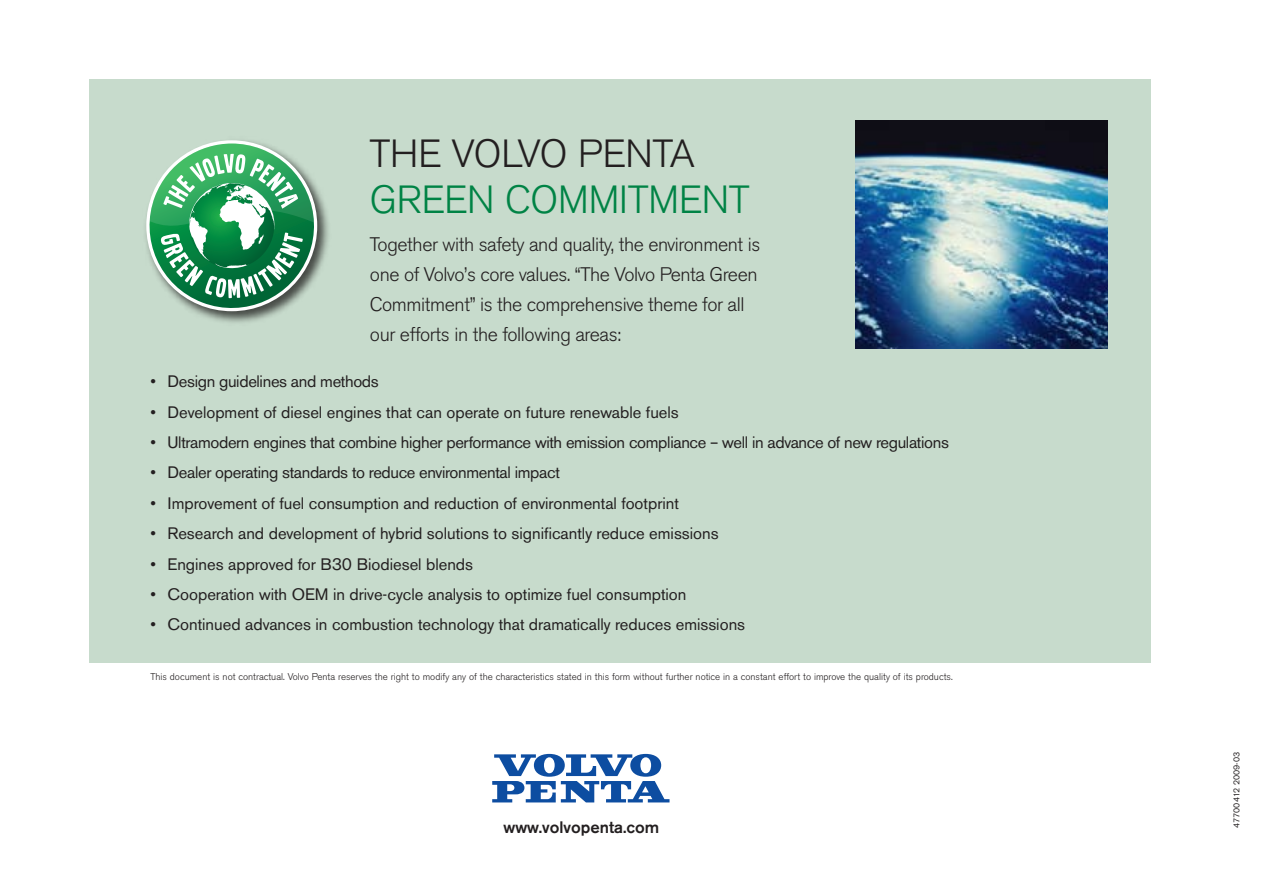
<style>
.page{position:relative;width:1263px;height:893px;background:#fff}
.page>*{position:absolute;margin:0;border:0;box-sizing:border-box;transform-origin:0 0}
.t1{font:300 39px "Volvo Sans Pro";color:#008345}
.t2{font:300 39px "Volvo Sans Pro";color:#231f20}
.t3{font:300 19.5px/30px "Volvo Sans Pro";letter-spacing:-.02em;color:#231f20}
.t4{font:16.5px "Volvo Sans Pro";color:#231f20}
.t5{font:16.5px "Volvo Sans Pro";letter-spacing:-.02em;color:#231f20}
.t6{font:500 16.5px "Volvo Sans Pro";color:#231f20}
.t7{font:300 9.75px "Volvo Sans Pro";color:#231f20}
.t8{font:8.25px "Volvo Sans Pro";color:#231f20}
</style>
<div class="page">
<svg style="left:492px;top:754px;width:177px;height:48px"></svg>
<div style="left:89px;top:79px;width:1062px;height:583px;background:#c7dbcc"></div>
<img style="left:855px;top:120px;width:253px;height:229px">
<img style="left:213px;top:140px;width:116px;height:183px">
<svg style="left:145px;top:144px;width:180px;height:175px"></svg>
<h1 class="t2" style="left:370px;top:130px;width:326px">The Volvo Penta</h1>
<h1 class="t1" style="left:370px;top:177px;width:76px">GREEN</h1>
<h1 class="t1" style="left:505px;top:177px;width:237px">Commitment</h1>
<p class="t3" style="left:370px;top:230px;width:392px">Together with safety and quality, the environment is one of Volvo’s core values. “The Volvo Penta Green Commitment” is the comprehensive theme for all our efforts in the following areas:</p>
<p class="t5" style="left:151px;top:372px;width:230px">• Design guidelines and methods</p>
<p class="t4" style="left:151px;top:402px;width:530px">• Development of diesel engines that can operate on future renewable fuels</p>
<p class="t5" style="left:151px;top:432px;width:800px">• Ultramodern engines that combine higher performance with emission compliance – well in advance of new regulations</p>
<p class="t5" style="left:151px;top:463px;width:411px">• Dealer operating standards to reduce environmental impact</p>
<p class="t4" style="left:151px;top:493px;width:530px">• Improvement of fuel consumption and reduction of environmental footprint</p>
<p class="t4" style="left:151px;top:523px;width:570px">• Research and development of hybrid solutions to significantly reduce emissions</p>
<p class="t4" style="left:151px;top:554px;width:324px">• Engines approved for B30 Biodiesel blends</p>
<p class="t4" style="left:151px;top:584px;width:537px">• Cooperation with OEM in drive-cycle analysis to optimize fuel consumption</p>
<p class="t4" style="left:151px;top:615px;width:596px">• Continued advances in combustion technology that dramatically reduces emissions</p>
<p class="t7" style="left:150px;top:671px;width:804px">This document is not contractual. Volvo Penta reserves the right to modify any of the characteristics stated in this form without further notice in a constant effort to improve the quality of its products.</p>
<p class="t6" style="left:503px;top:817px;width:157px">www.volvopenta.com</p>
<p class="t8" style="left:1231px;top:828px;width:78px;rotate:-90deg">47700412 2009-03</p>
</div>
